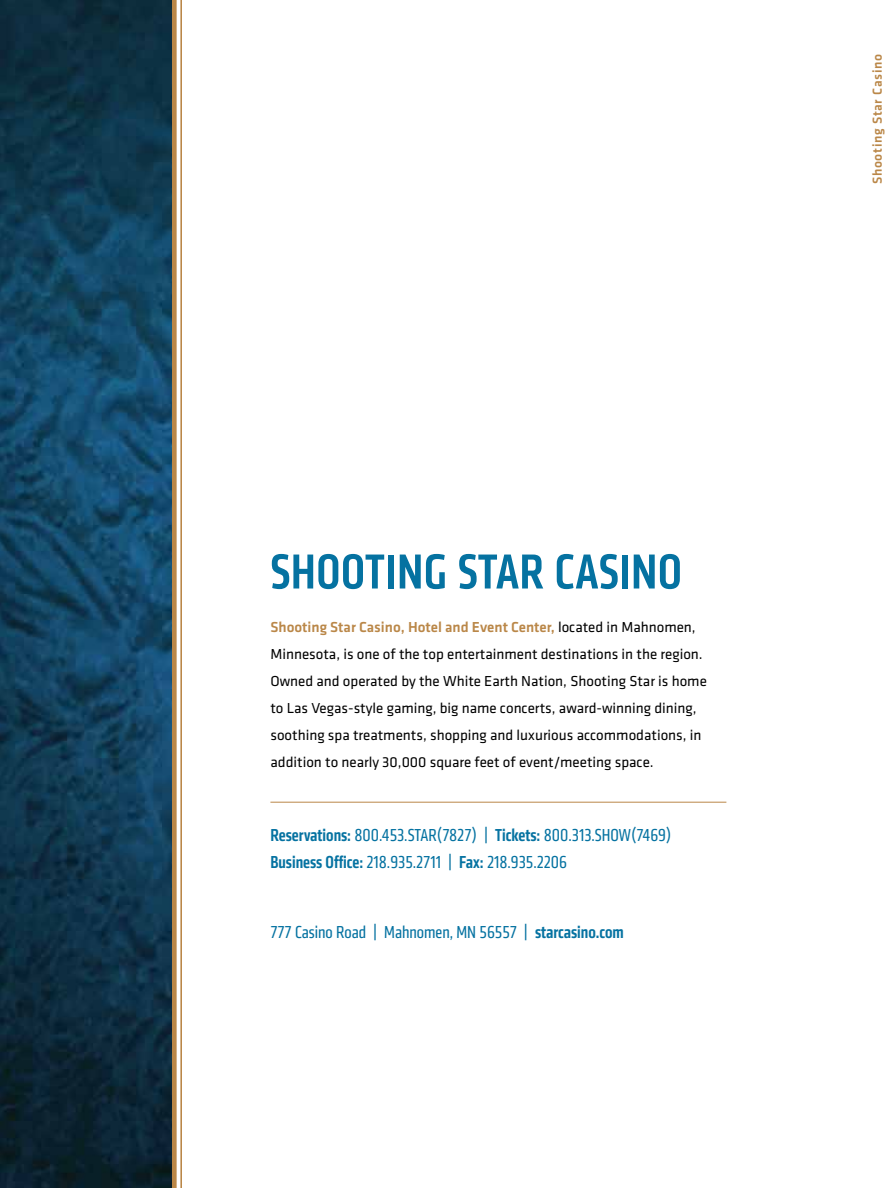
<style>
.page{position:relative;width:891px;height:1188px;background:#fff}
.page>*{position:absolute;margin:0;border:0;box-sizing:border-box;transform-origin:0 0}
.t1{font:500 condensed 51px "Klavika";letter-spacing:.01em;color:#0572a1}
.t2{font:condensed 18px/27px "Klavika";color:#0572a1}
.t3{font:15px/27px "Klavika";color:#000}
.t4{font:500 13.5px "Klavika";letter-spacing:.05em;color:#ba8748}
.s1{font-weight:500;color:#ba8748}
.s2{font-weight:500}
</style>
<div class="page">
<img style="left:0;top:0;width:173px;height:1188px">
<hr style="left:180px;top:0;width:2px;height:1188px;background:#ba8748">
<svg style="left:173px;top:0;width:4px;height:1188px;background:#c09258"></svg>
<hr style="left:270px;top:802px;width:456px;height:1px;background:#ba8748">
<h1 class="t1" style="left:270px;top:540px;width:413px">SHOOTING STAR CASINO</h1>
<p class="t3" style="left:270px;top:613px;width:438px"><span class="s1">Shooting Star Casino, Hotel and Event Center,</span> located in Mahnomen, Minnesota, is one of the top entertainment destinations in the region.<br>Owned and operated by the White Earth Nation, Shooting Star is home to Las Vegas-style gaming, big name concerts, award-winning dining, soothing spa treatments, shopping and luxurious accommodations, in addition to nearly 30,000 square feet of event/meeting space.</p>
<p class="t2" style="left:270px;top:822px;width:402px"><span class="s2">Reservations:</span> 800.453.STAR(7827) | <span class="s2">Tickets:</span> 800.313.SHOW(7469)<br><span class="s2">Business Office:</span> 218.935.2711 | <span class="s2">Fax:</span> 218.935.2206</p>
<p class="t2" style="left:270px;top:919px;width:355px">777 Casino Road | Mahnomen, MN 56557 | <span class="s2">starcasino.com</span></p>
<p class="t4" style="left:868px;top:184px;width:132px;rotate:-90deg">Shooting Star Casino</p>
</div>
